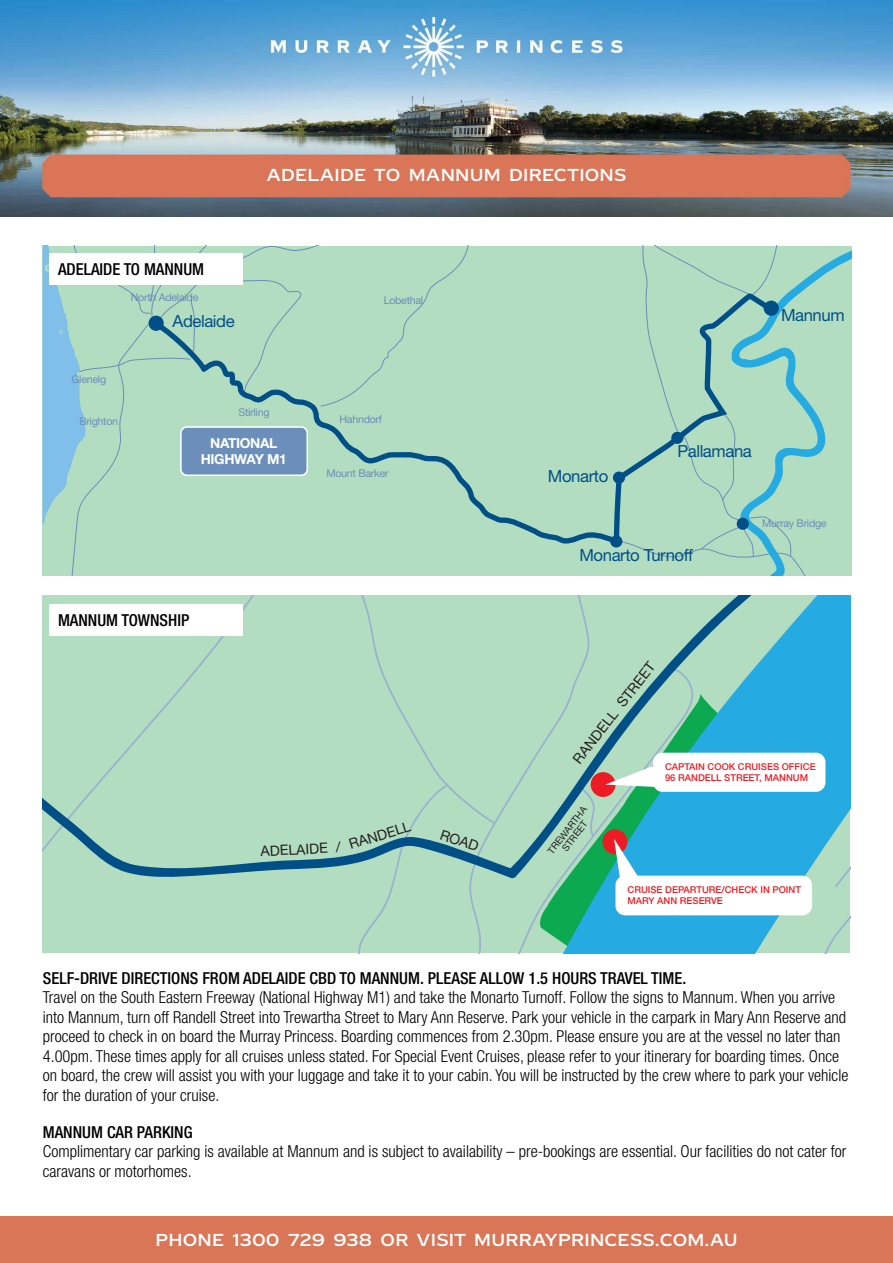
<style>
.page{position:relative;width:893px;height:1263px;background:#fff}
.page>*{position:absolute;margin:0;border:0;box-sizing:border-box;transform-origin:0 0}
.t1{font:condensed 28.5px "Helvetica Neue LT Std";color:#fff}
.t2{font:17.25px "Copperplate New All";letter-spacing:.05em;color:#fff}
.t3{font:16.8px "Helvetica Neue LT Std";letter-spacing:-.025em;color:#004f87}
.t4{font:300 condensed 16.5px/19.5px "Helvetica Neue LT Std";color:#000}
.t5{font:500 condensed 16.5px "Helvetica Neue LT Std";color:#000}
.t6{font:14.25px "Helvetica Neue LT Std";color:#231f20}
.t7{font:700 13.8px/16.5px "Helvetica Neue LT Std";letter-spacing:-.025em;color:#fff;text-align:center}
.t8{font:10.65px "Helvetica Neue LT Std";letter-spacing:-.025em;color:#6b8fba}
.t9{font:500 9.45px/11.4px "Helvetica Neue LT Std";color:#ed1c24}
.t10{font:9.45px/9.4px "Helvetica Neue LT Std";color:#231f20;text-align:center}
</style>
<div class="page">
<img style="left:0;top:0;width:893px;height:216px">
<div style="left:0;top:1216px;width:893px;height:47px;background:#d97657"></div>
<div style="left:481px;top:246px;width:139px;height:46px;background:#b3ddc0"></div>
<svg style="left:43px;top:246px;width:438px;height:329px;background:#abd8c5"></svg>
<svg style="left:620px;top:246px;width:232px;height:329px;background:#a9d9c1"></svg>
<svg style="left:149px;top:292px;width:632px;height:258px;background:#a9d5be"></svg>
<div style="left:149px;top:316px;width:15px;height:15px;background:#004f87;border-radius:50%"></div>
<div style="left:764px;top:301px;width:15px;height:15px;background:#004f87;border-radius:50%"></div>
<div style="left:610px;top:535px;width:12px;height:12px;background:#004f87;border-radius:50%"></div>
<div style="left:613px;top:471px;width:12px;height:13px;background:#004f87;border-radius:50%"></div>
<div style="left:671px;top:432px;width:12px;height:12px;background:#004f87;border-radius:50%"></div>
<div style="left:737px;top:518px;width:12px;height:12px;background:#004f87;border-radius:50%"></div>
<svg style="left:458px;top:879px;width:33px;height:74px;background:#b1dac0"></svg>
<svg style="left:491px;top:879px;width:359px;height:74px;background:#8ecfc8"></svg>
<div style="left:43px;top:879px;width:415px;height:74px;background:#b3ddc0"></div>
<div style="left:615px;top:876px;width:197px;height:39px;background:#fff;border-radius:9px"></div>
<svg style="left:540px;top:879px;width:177px;height:68px"></svg>
<svg style="left:43px;top:595px;width:807px;height:284px;background:#98cfc2"></svg>
<div style="left:50px;top:253px;width:193px;height:32px;background:#fff"></div>
<div style="left:50px;top:604px;width:193px;height:31px;background:#fff"></div>
<p class="t5" style="left:58px;top:259px;width:148px">ADELAIDE TO MANNUM</p>
<p class="t2" style="left:267px;top:165px;width:361px">ADELAIDE TO MANNUM DIRECTIONS</p>
<p class="t8" style="left:131px;top:291px;width:69px">North Adelaide</p>
<p class="t8" style="left:384px;top:294px;width:41px">Lobethal</p>
<p class="t8" style="left:71px;top:373px;width:36px">Glenelg</p>
<p class="t8" style="left:79px;top:415px;width:40px">Brighton</p>
<p class="t3" style="left:173px;top:311px;width:64px">Adelaide</p>
<p class="t8" style="left:238px;top:406px;width:33px">Stirling</p>
<p class="t7" style="left:201px;top:434px;width:88px">NATIONAL<br>HIGHWAY M1</p>
<p class="t8" style="left:339px;top:413px;width:44px">Hahndorf</p>
<p class="t8" style="left:326px;top:467px;width:63px">Mount Barker</p>
<p class="t5" style="left:58px;top:610px;width:133px">MANNUM TOWNSHIP</p>
<p class="t6" style="left:260px;top:843px;width:81px;rotate:-3deg">ADELAIDE /</p>
<p class="t6" style="left:347px;top:836px;width:65px;rotate:-17deg">RANDELL</p>
<p class="t6" style="left:444px;top:826px;width:41px;rotate:19deg">ROAD</p>
<p class="t3" style="left:781px;top:305px;width:65px">Mannum</p>
<p class="t3" style="left:548px;top:466px;width:62px">Monarto</p>
<p class="t3" style="left:677px;top:441px;width:76px">Pallamana</p>
<p class="t3" style="left:579px;top:545px;width:115px">Monarto Turnoff</p>
<p class="t8" style="left:762px;top:517px;width:66px">Murray Bridge</p>
<p class="t6" style="left:569px;top:756px;width:126px;rotate:-52deg">RANDELL STREET</p>
<p class="t10" style="left:546px;top:849px;width:59px;rotate:-52deg">TREWARTHA<br>STREET</p>
<p class="t9" style="left:665px;top:761px;width:152px">CAPTAIN COOK CRUISES OFFICE<br>96 RANDELL STREET, MANNUM</p>
<p class="t9" style="left:627px;top:884px;width:175px">CRUISE DEPARTURE/CHECK IN POINT<br>MARY ANN RESERVE</p>
<p class="t5" style="left:43px;top:968px;width:645px">SELF-DRIVE DIRECTIONS FROM ADELAIDE CBD TO MANNUM. PLEASE ALLOW 1.5 HOURS TRAVEL TIME.</p>
<p class="t4" style="left:43px;top:988px;width:807px">Travel on the South Eastern Freeway (National Highway M1) and take the Monarto Turnoff. Follow the signs to Mannum. When you arrive into Mannum, turn off Randell Street into Trewartha Street to Mary Ann Reserve. Park your vehicle in the carpark in Mary Ann Reserve and proceed to check in on board the Murray Princess. Boarding commences from 2.30pm. Please ensure you are at the vessel no later than 4.00pm. These times apply for all cruises unless stated. For Special Event Cruises, please refer to your itinerary for boarding times. Once on board, the crew will assist you with your luggage and take it to your cabin. You will be instructed by the crew where to park your vehicle for the duration of your cruise.</p>
<p class="t5" style="left:43px;top:1122px;width:151px">MANNUM CAR PARKING</p>
<p class="t4" style="left:43px;top:1141px;width:805px">Complimentary car parking is available at Mannum and is subject to availability – pre-bookings are essential. Our facilities do not cater for caravans or motorhomes.</p>
<h1 class="t1" style="left:538px;top:1222px;width:311px">www.murrayprincess.com.au</h1>
<p class="t2" style="left:156px;top:1229px;width:583px">PHONE 1300 729 938 OR VISIT MURRAYPRINCESS.COM.AU</p>
</div>
